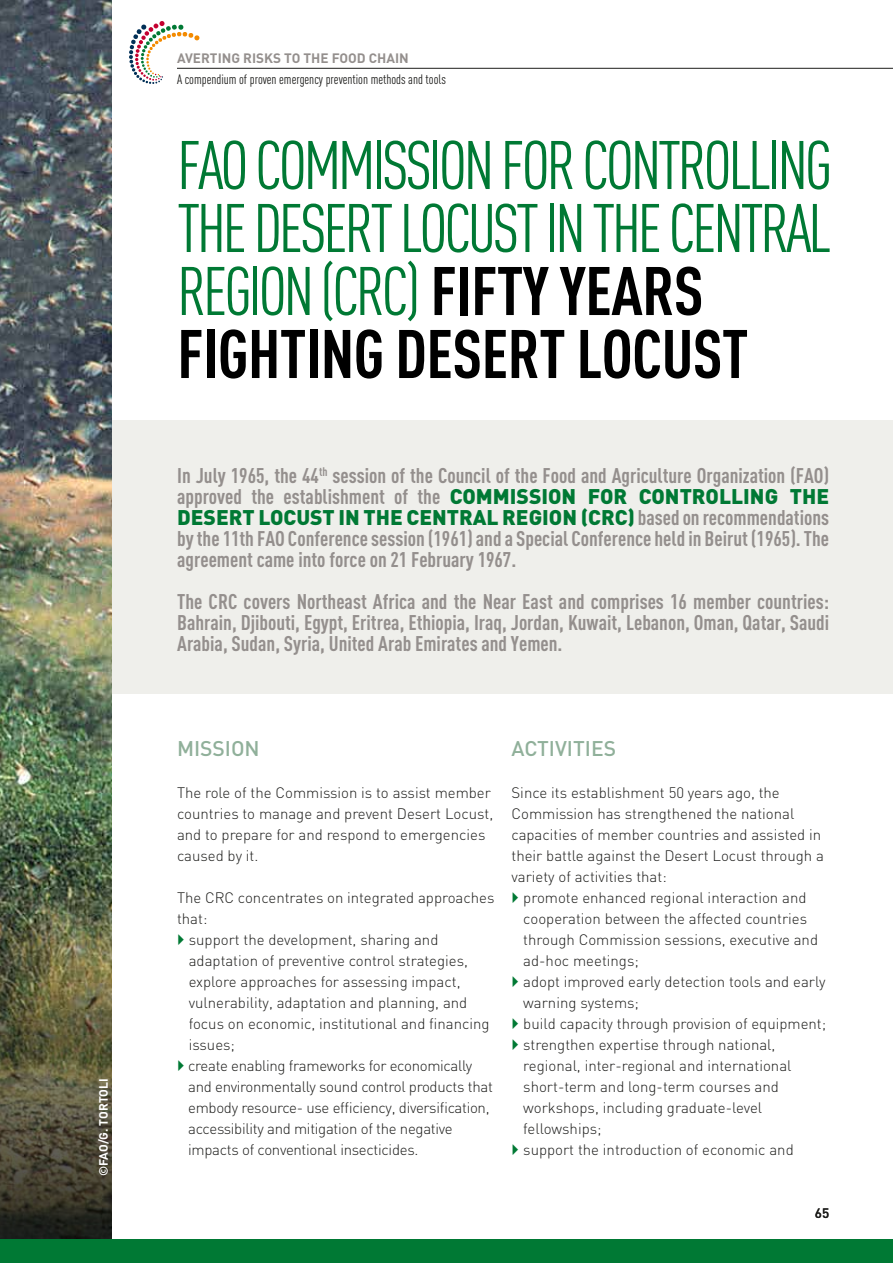
<style>
.page{position:relative;width:893px;height:1263px;background:#fff}
.page>*{position:absolute;margin:0;border:0;box-sizing:border-box;transform-origin:0 0}
.t1{font:67.5px "DIN Cond";letter-spacing:-.05em;color:#007934}
.t2{font:700 67.5px "DIN Cond";letter-spacing:-.01em;color:#000}
.t3{font:700 21px/21px "DIN Cond";color:#948f8d;text-align:justify}
.t4{font:900 21px "DIN";color:#007934}
.t5{font:500 21px "DIN";color:#90b09a}
.t6{font:300 15px/21px "DIN";color:#1d1d1b}
.t7{font:300 15px "DIN";letter-spacing:-.02em;color:#1d1d1b}
.t8{font:13.5px "DIN Cond";color:#1d1d1b}
.t9{font:700 13.5px "DIN";color:#948f8d}
.t10{font:500 13.5px "DIN";color:#1d1d1b}
.t11{font:700 12px "DIN";color:#fff}
.s1{font-weight:400;color:#007934}
.s2{font-family:"DIN";font-weight:900;color:#007934}
</style>
<div class="page">
<div style="left:64px;top:420px;width:829px;height:273px;background:#efefeb"></div>
<img style="left:0;top:0;width:112px;height:840px">
<svg style="left:0;top:840px;width:112px;height:399px;background:#54553c"></svg>
<hr style="left:177px;top:68px;width:716px;height:1px;background:#1d1d1b">
<svg style="left:129px;top:21px;width:71px;height:63px"></svg>
<div style="left:0;top:1239px;width:893px;height:24px;background:#007934"></div>
<p class="t11" style="left:96px;top:1176px;width:99px;rotate:-90deg">©FAO/G. TORTOL I</p>
<p class="t9" style="left:177px;top:49px;width:233px">AVERTING RISKS TO THE FOOD CHAIN</p>
<p class="t8" style="left:177px;top:71px;width:270px">A compendium of proven emergency prevention methods and tools</p>
<h1 class="t1" style="left:177px;top:126px;width:215px">FAO Commission</h1>
<h1 class="t1" style="left:501px;top:126px;width:128px">for Controlling</h1>
<h1 class="t1" style="left:177px;top:189px;width:125px">the Desert</h1>
<h1 class="t1" style="left:400px;top:189px;width:44px">Locust</h1>
<h1 class="t1" style="left:545px;top:189px;width:170px">in the Central</h1>
<h1 class="t1" style="left:177px;top:252px;width:48px">Region</h1>
<h1 class="t2" style="left:321px;top:250px;width:294px"><span class="s1">(CRC)</span> Fifty Years</h1>
<h1 class="t2" style="left:177px;top:313px;width:52px">Fighting</h1>
<h1 class="t2" style="left:395px;top:313px;width:59px">Desert</h1>
<h1 class="t2" style="left:576px;top:313px;width:144px">Locust</h1>
<h2 class="t3" style="left:177px;top:464px;width:653px">In July 1965, the 44<sup>th</sup> session of the Council of the Food and Agriculture Organization (FAO) approved the establishment of the <span class="s2">COMM</span></h2>
<h2 class="t4" style="left:510px;top:482px;width:92px">ISSION FOR</h2>
<h2 class="t4" style="left:639px;top:482px;width:55px">CONTROLL</h2>
<h2 class="t4" style="left:743px;top:482px;width:61px">ING THE</h2>
<h2 class="t3" style="left:177px;top:506px;width:653px;text-indent:365px"><span class="s2">ION (CRC)</span> based on recommendations by the 11th FAO Conference session (1961) and a Special Conference held in Beirut (1965). The agreement came into force on 21 February 1967.</h2>
<p class="t3" style="left:177px;top:590px;width:653px">The CRC covers Northeast Africa and the Near East and comprises 16 member countries:<br>Bahrain, Djibouti, Egypt, Eritrea, Ethiopia, Iraq, Jordan, Kuwait, Lebanon, Oman, Qatar, Saudi Arabia, Sudan, Syria, United Arab Emirates and Yemen.</p>
<h2 class="t4" style="left:177px;top:503px;width:28px">DESERT</h2>
<h2 class="t4" style="left:258px;top:503px;width:52px">LOCUST</h2>
<h2 class="t4" style="left:339px;top:503px;width:39px">IN THE</h2>
<h2 class="t4" style="left:407px;top:503px;width:54px">CENTRAL</h2>
<h2 class="t4" style="left:502px;top:503px;width:14px">REG</h2>
<h2 class="t5" style="left:177px;top:735px;width:84px">MISSION</h2>
<p class="t6" style="left:177px;top:782px;width:318px">The role of the Commission is to assist member countries to manage and prevent Desert Locust, and to prepare for and respond to emergencies caused by it.</p>
<p class="t6" style="left:177px;top:887px;width:319px">The CRC concentrates on integrated approaches</p>
<p class="t6" style="left:177px;top:908px;width:32px">that:</p>
<p class="t6" style="left:189px;top:929px;width:251px">support the development, sharing and</p>
<p class="t6" style="left:189px;top:950px;width:281px">adaptation of preventive control strategies,</p>
<p class="t6" style="left:189px;top:971px;width:273px">explore approaches for assessing impact,</p>
<p class="t6" style="left:189px;top:992px;width:280px">vulnerability, adaptation and planning, and</p>
<p class="t6" style="left:189px;top:1013px;width:302px">focus on economic, institutional and financing</p>
<p class="t6" style="left:189px;top:1034px;width:48px">issues;</p>
<p class="t7" style="left:188px;top:1056px;width:286px">create enabling frameworks for economically</p>
<p class="t7" style="left:188px;top:1077px;width:306px">and environmentally sound control products that</p>
<p class="t7" style="left:188px;top:1098px;width:303px">embody resource- use efficiency, diversification,</p>
<p class="t7" style="left:188px;top:1119px;width:266px">accessibility and mitigation of the negative</p>
<p class="t7" style="left:188px;top:1140px;width:232px">impacts of conventional insecticides.</p>
<h2 class="t5" style="left:511px;top:735px;width:106px">ACTIVITIES</h2>
<p class="t6" style="left:511px;top:782px;width:314px">Since its establishment 50 years ago, the Commission has strengthened the national capacities of member countries and assisted in their battle against the Desert Locust through a variety of activities that:</p>
<p class="t6" style="left:523px;top:887px;width:304px">promote enhanced regional interaction and cooperation between the affected countries through Commission sessions, executive and ad-hoc meetings;<br>adopt improved early detection tools and early warning systems;<br>build capacity through provision of equipment; strengthen expertise through national, regional, inter-regional and international short-term and long-term courses and workshops, including graduate-level fellowships;<br>support the introduction of economic and</p>
<p class="t10" style="left:815px;top:1205px;width:16px">65</p>
</div>
